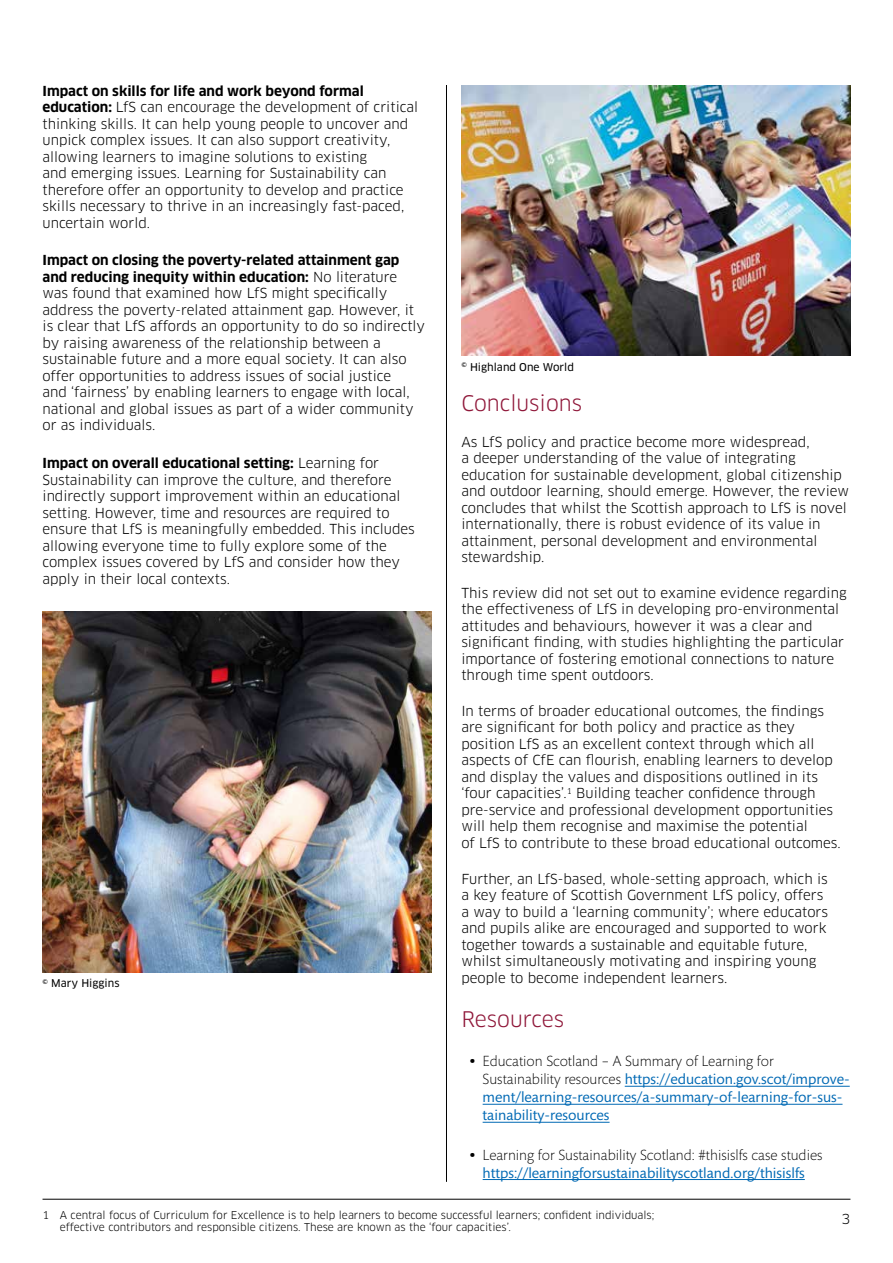
<style>
.page{position:relative;width:893px;height:1263px;background:#fff}
.page>*{position:absolute;margin:0;border:0;box-sizing:border-box;transform-origin:0 0}
.t1{font:21px "Clan";color:#8f1739}
.t2{font:15px/18px "Mundo Sans Std";color:#0069b4}
.t3{font:300 15px/18px "Mundo Sans Std";color:#000;text-align:center}
.t4{font:13.5px/16.5px "Clan";color:#000}
.t5{font:10.5px/12.6px "Clan";color:#000}
.t6{font:10.5px "Clan News";color:#000}
.s1{font-weight:700}
.s2{font-weight:700;color:#000}
.s3{font-weight:300;color:#000}
.s4{font-weight:400;color:#0069b4}
</style>
<div class="page">
<hr style="left:43px;top:1199px;width:807px;height:1px;background:#000">
<hr style="left:625px;top:1086px;width:225px;height:1px;background:#0069b4">
<hr style="left:483px;top:1104px;width:359px;height:1px;background:#0069b4">
<hr style="left:483px;top:1122px;width:127px;height:1px;background:#0069b4">
<hr style="left:483px;top:1179px;width:322px;height:1px;background:#0069b4">
<hr style="left:446px;top:85px;width:1px;height:1096px;background:#000">
<img style="left:43px;top:612px;width:389px;height:360px">
<img style="left:461px;top:85px;width:389px;height:270px">
<p class="t4" style="left:43px;top:83px;width:377px"><span class="s1">Impact on skills for life and work beyond formal education:</span> LfS can encourage the development of critical thinking skills. It can help young people to uncover and unpick complex issues. It can also support creativity, allowing learners to imagine solutions to existing<br>and emerging issues. Learning for Sustainability can therefore offer an opportunity to develop and practice skills necessary to thrive in an increasingly fast-paced, uncertain world.</p>
<p class="t4" style="left:43px;top:252px;width:384px"><span class="s1">Impact on closing the poverty-related attainment gap and reducing inequity within education:</span> No literature was found that examined how LfS might specifically address the poverty-related attainment gap. However, it is clear that LfS affords an opportunity to do so indirectly by raising awareness of the relationship between a sustainable future and a more equal society. It can also offer opportunities to address issues of social justice<br>and ‘fairness’ by enabling learners to engage with local, national and global issues as part of a wider community or as individuals.</p>
<p class="t4" style="left:43px;top:455px;width:374px"><span class="s1">Impact on overall educational setting:</span> Learning for Sustainability can improve the culture, and therefore indirectly support improvement within an educational setting. However, time and resources are required to ensure that LfS is meaningfully embedded. This includes allowing everyone time to fully explore some of the complex issues covered by LfS and consider how they apply in their local contexts.</p>
<p class="t6" style="left:43px;top:977px;width:79px"><sup>©</sup> Mary Higgins</p>
<p class="t6" style="left:461px;top:360px;width:114px"><sup>©</sup> Highland One World</p>
<h1 class="t1" style="left:461px;top:390px;width:122px">Conclusions</h1>
<p class="t4" style="left:461px;top:434px;width:389px">As LfS policy and practice become more widespread,<br>a deeper understanding of the value of integrating education for sustainable development, global citizenship and outdoor learning, should emerge. However, the review concludes that whilst the Scottish approach to LfS is novel internationally, there is robust evidence of its value in attainment, personal development and environmental stewardship.</p>
<p class="t4" style="left:461px;top:585px;width:387px">This review did not set out to examine evidence regarding the effectiveness of LfS in developing pro-environmental attitudes and behaviours, however it was a clear and significant finding, with studies highlighting the particular importance of fostering emotional connections to nature through time spent outdoors.</p>
<p class="t4" style="left:461px;top:703px;width:381px">In terms of broader educational outcomes, the findings are significant for both policy and practice as they position LfS as an excellent context through which all aspects of CfE can flourish, enabling learners to develop and display the values and dispositions outlined in its ‘four capacities’.<sup>1</sup> Building teacher confidence through pre-service and professional development opportunities will help them recognise and maximise the potential<br>of LfS to contribute to these broad educational outcomes.</p>
<p class="t4" style="left:461px;top:871px;width:368px">Further, an LfS-based, whole-setting approach, which is a key feature of Scottish Government LfS policy, offers a way to build a ‘learning community’; where educators and pupils alike are encouraged and supported to work together towards a sustainable and equitable future, whilst simultaneously motivating and inspiring young people to become independent learners.</p>
<h1 class="t1" style="left:461px;top:1006px;width:104px">Resources</h1>
<p class="t2" style="left:483px;top:1053px;width:369px;text-indent:-13px"><span class="s2">•</span> <span class="s3">Education Scotland – A Summary of Learning for Sustainability resources</span> https://education.gov.scot/improve&shy;ment/learning-resources/a-summary-of-learning-for-sus&shy;tainability-resources</p>
<p class="t3" style="left:470px;top:1146px;width:354px"><span class="s1">•</span> Learning for Sustainability Scotland: #thisislfs case studies <span class="s4">https://learningforsustainabilityscotland.org/thisislfs</span></p>
<p class="t5" style="left:60px;top:1208px;width:596px;text-indent:-17px">1 A central focus of Curriculum for Excellence is to help learners to become successful learners; confident individuals; effective contributors and responsible citizens. These are known as the ‘four capacities’.</p>
<p class="t4" style="left:842px;top:1211px;width:10px">3</p>
</div>
